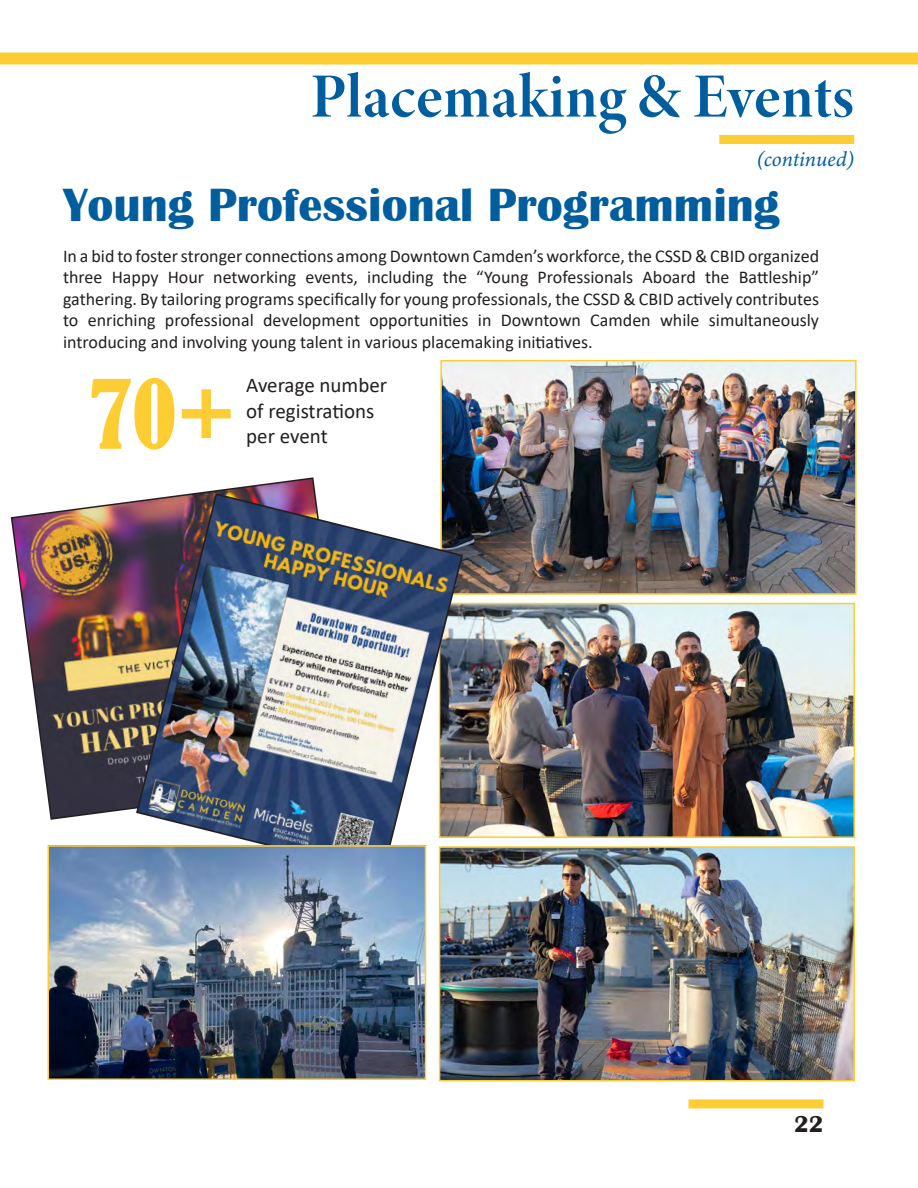
<style>
.page{position:relative;width:918px;height:1188px;background:#fff}
.page>*{position:absolute;margin:0;border:0;box-sizing:border-box;transform-origin:0 0}
.t1{font:condensed 89.55px "Bernard";color:#fecd33}
.t2{font:63px "Minion Variable Concept";letter-spacing:.005em;color:#005e9e}
.t3{font:700 48px "Britannic";color:#005e9e}
.t4{font:700 24px "Britannic";color:#231f20}
.t5{font:21px/25.2px "Calibri";color:#231f20}
.t6{font:italic 21px "Minion Variable Concept";color:#005e9e}
.t7{font:18px/21.6px "Calibri";color:#231f20;text-align:justify}
</style>
<div class="page">
<div style="left:0;top:52px;width:918px;height:12px;background:#fecd33"></div>
<div style="left:688px;top:1099px;width:136px;height:9px;background:#fecd33"></div>
<div style="left:719px;top:135px;width:135px;height:9px;background:#fecd33"></div>
<img style="left:464px;top:606px;width:388px;height:229px">
<div style="left:439px;top:603px;width:416px;height:235px;border:2px solid #fecd33"></div>
<img style="left:443px;top:363px;width:411px;height:229px">
<div style="left:440px;top:360px;width:417px;height:235px;border:2px solid #fecd33"></div>
<img style="left:442px;top:849px;width:410px;height:229px">
<div style="left:439px;top:846px;width:416px;height:235px;border:2px solid #fecd33"></div>
<img style="left:10px;top:477px;width:306px;height:343px">
<img style="left:135px;top:492px;width:329px;height:384px">
<img style="left:51px;top:848px;width:372px;height:229px">
<div style="left:48px;top:845px;width:378px;height:235px;border:2px solid #fecd33"></div>
<p class="t2" style="left:311px;top:52px;width:545px">Placemaking &amp; Events</p>
<p class="t6" style="left:757px;top:145px;width:99px">(continued)</p>
<p class="t3" style="left:63px;top:178px;width:718px">Young Professional Programming</p>
<p class="t7" style="left:63px;top:244px;width:758px">In a bid to foster stronger connections among Downtown Camden’s workforce, the CSSD &amp; CBID organized three Happy Hour networking events, including the “Young Professionals Aboard the Battleship” gathering. By tailoring programs specifically for young professionals, the CSSD &amp; CBID actively contributes to enriching professional development opportunities in Downtown Camden while simultaneously introducing and involving young talent in various placemaking initiatives.</p>
<p class="t5" style="left:246px;top:372px;width:142px">Average number of registrations</p>
<p class="t1" style="left:89px;top:362px;width:149px">70+</p>
<p class="t5" style="left:246px;top:423px;width:83px">per event</p>
<p class="t4" style="left:794px;top:1110px;width:31px">22</p>
</div>
